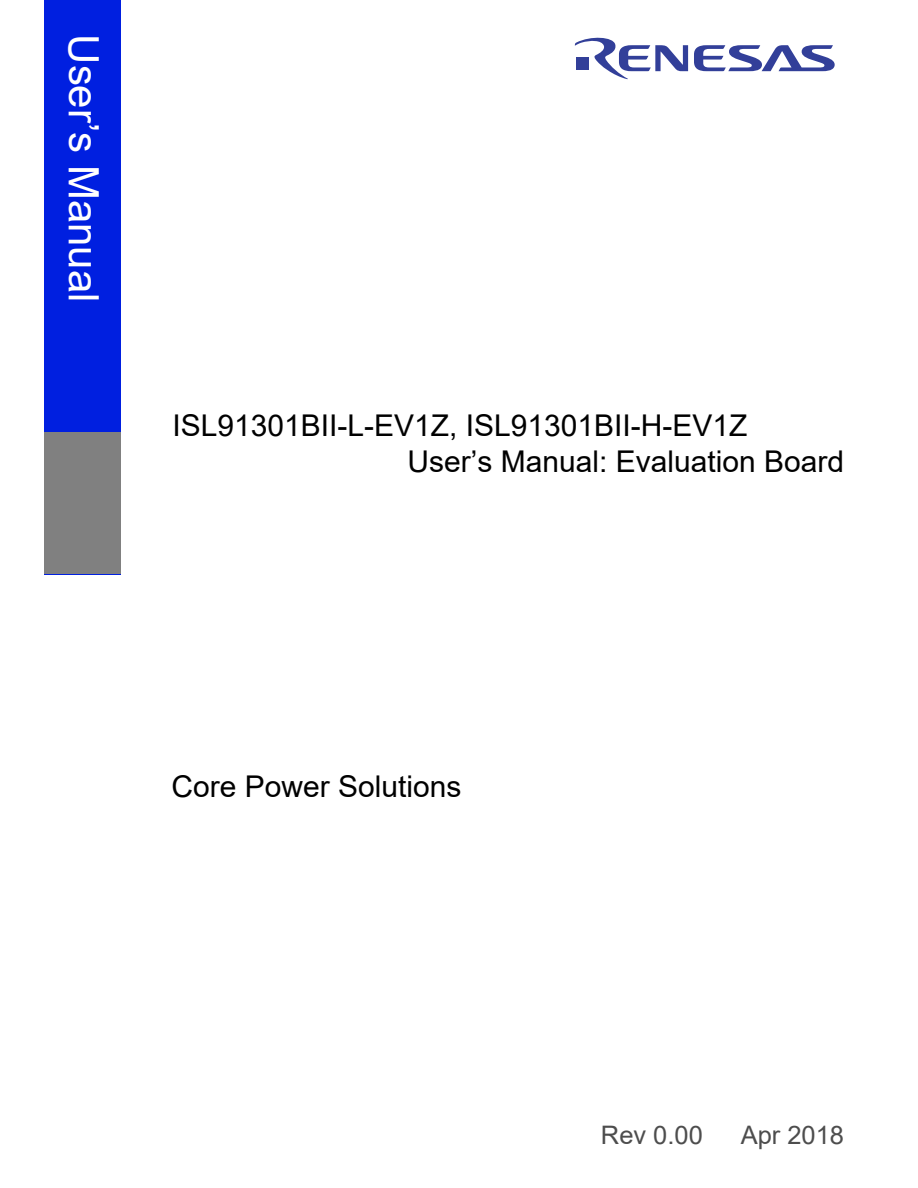
<style>
.page{position:relative;width:918px;height:1188px;background:#fff}
.page>*{position:absolute;margin:0;border:0;box-sizing:border-box;transform-origin:0 0}
.t1{font:42px "Arial";color:#fff}
.t2{font:30px/36px "Arial";color:#000}
.t3{font:25.5px "Arial";color:#4d4d4d}
</style>
<div class="page">
<div style="left:44px;top:0;width:76px;height:574px;background:#001fe0"></div>
<div style="left:44px;top:433px;width:76px;height:141px;background:#808080"></div>
<svg style="left:694px;top:45px;width:141px;height:26px"></svg>
<svg style="left:575px;top:37px;width:113px;height:42px"></svg>
<h1 class="t1" style="left:107px;top:34px;width:270px;rotate:90deg">User’s Manual</h1>
<p class="t2" style="left:407px;top:408px;width:438px;text-indent:-235px">ISL91301BII-L-EV1Z, ISL91301BII-H-EV1Z<br>User’s Manual: Evaluation Board</p>
<p class="t2" style="left:172px;top:769px;width:291px">Core Power Solutions</p>
<p class="t3" style="left:601px;top:1120px;width:104px">Rev 0.00</p>
<p class="t3" style="left:741px;top:1120px;width:105px">Apr 2018</p>
</div>
